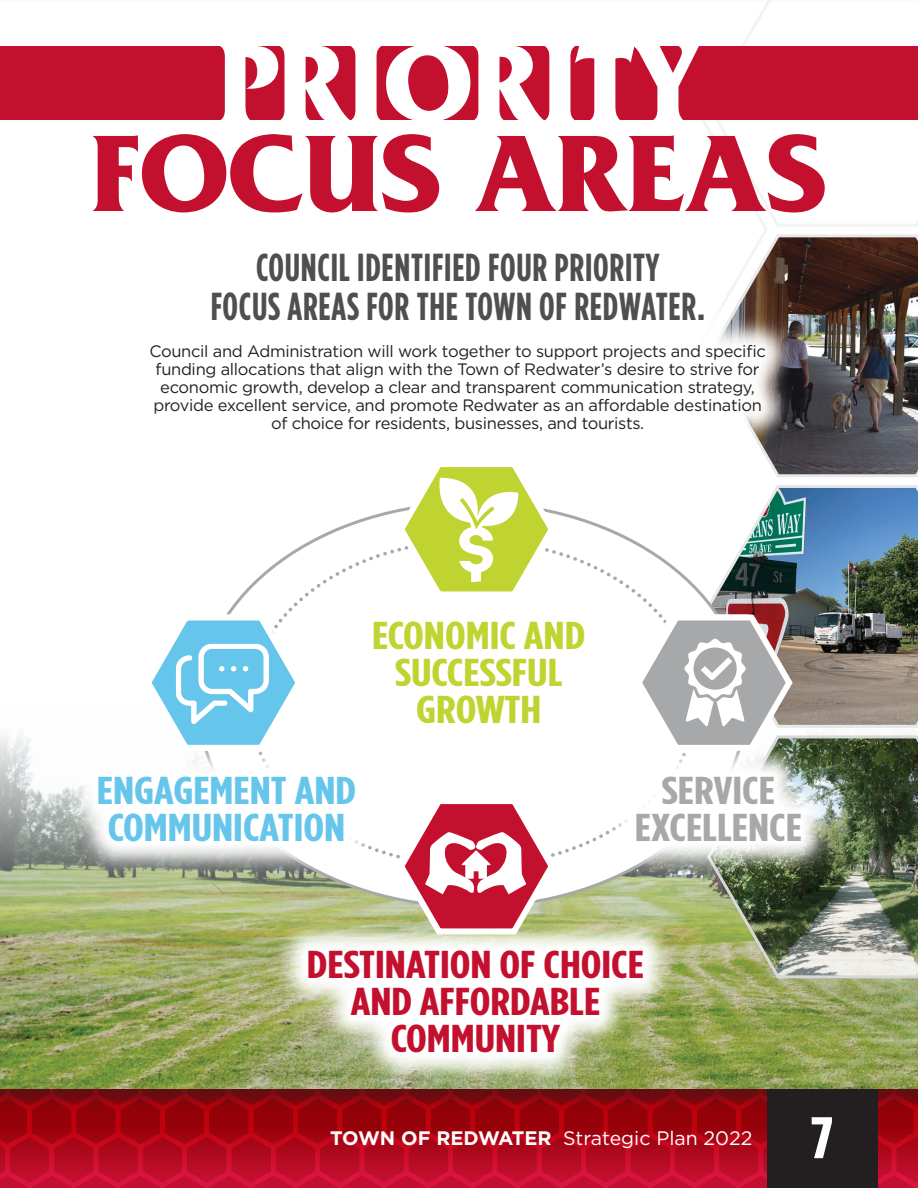
<style>
.page{position:relative;width:918px;height:1188px;background:#fff}
.page>*{position:absolute;margin:0;border:0;box-sizing:border-box;transform-origin:0 0}
.t1{font:700 114px "Friz Quadrata";color:#c3102f}
.t2{font:700 114px "Friz Quadrata";color:#fff}
.t3{font:700 58.5px "Gotham Condensed";color:#fff;scale:1.27 1}
.t4{font:700 39px/39px "Gotham Condensed";letter-spacing:.02em;color:#4e4f50;text-align:center;scale:.95 1}
.t5{font:700 38.85px/36.9px "Gotham Condensed";color:#c3102f;text-align:center;scale:1.27 1}
.t6{font:700 38.85px/36.9px "Gotham Condensed";color:#bfd430;text-align:center;scale:1.27 1}
.t7{font:700 38.85px/36.9px "Gotham Condensed";color:#66c5eb;scale:1.27 1}
.t8{font:700 38.85px/36.9px "Gotham Condensed";color:#a7a8a9;text-align:center;scale:1.27 1}
.t9{font:19.5px "Gotham";color:#fff}
.t10{font:16.5px/18px "Gotham";letter-spacing:-.02em;color:#231f20;text-align:center}
.s1{font-weight:700}
</style>
<div class="page">
<svg style="left:0;top:1115px;width:918px;height:73px;background:#b3081e"></svg>
<div style="left:767px;top:1087px;width:111px;height:101px;background:#231f20"></div>
<div style="left:0;top:0;width:918px;height:1115px;background:#231f20;opacity:.52"></div>
<div style="left:0;top:2px;width:918px;height:1087px;background:#fff"></div>
<img style="left:1px;top:734px;width:917px;height:355px">
<img style="left:0;top:735px;width:1px;height:354px">
<svg style="left:736px;top:233px;width:182px;height:244px;background:#5c514f"></svg>
<img style="left:797px;top:485px;width:121px;height:243px">
<img style="left:705px;top:734px;width:213px;height:246px">
<svg style="left:706px;top:0;width:212px;height:228px"></svg>
<div style="left:118px;top:312px;width:680px;height:152px;background:#fff"></div>
<div style="left:180px;top:220px;width:556px;height:133px;background:#fff"></div>
<svg style="left:65px;top:744px;width:75px;height:130px"></svg>
<img style="left:797px;top:744px;width:36px;height:130px">
<svg style="left:276px;top:940px;width:399px;height:145px"></svg>
<div style="left:0;top:46px;width:918px;height:74px;background:#c3102f"></div>
<svg style="left:140px;top:456px;width:657px;height:484px"></svg>
<h1 class="t2" style="left:219px;top:21px;width:481px">PRIORITY</h1>
<h1 class="t1" style="left:91px;top:111px;width:736px">FOCUS AREAS</h1>
<h3 class="t4" style="left:211px;top:247px;width:522px">COUNCIL IDENTIFIED FOUR PRIORITY<br>FOCUS AREAS FOR THE TOWN OF REDWATER.</h3>
<p class="t10" style="left:149px;top:342px;width:618px">Council and Administration will work together to support projects and specific funding allocations that align with the Town of Redwater’s desire to strive for economic growth, develop a clear and transparent communication strategy, provide excellent service, and promote Redwater as an affordable destination of choice for residents, businesses, and tourists.</p>
<h3 class="t6" style="left:372px;top:617px;width:169px">ECONOMIC AND<br>SUCCESSFUL<br>GROWTH</h3>
<h3 class="t7" style="left:97px;top:772px;width:206px">ENGAGEMENT AND<br>COMMUNICATION</h3>
<h3 class="t8" style="left:635px;top:772px;width:133px">SERVICE<br>EXCELLENCE</h3>
<h3 class="t5" style="left:307px;top:946px;width:267px">DESTINATION OF CHOICE<br>AND AFFORDABLE<br>COMMUNITY</h3>
<p class="t9" style="left:330px;top:1127px;width:424px"><span class="s1">TOWN OF REDWATER</span> Strategic Plan 2022</p>
<h2 class="t3" style="left:811px;top:1103px;width:20px">7</h2>
</div>
